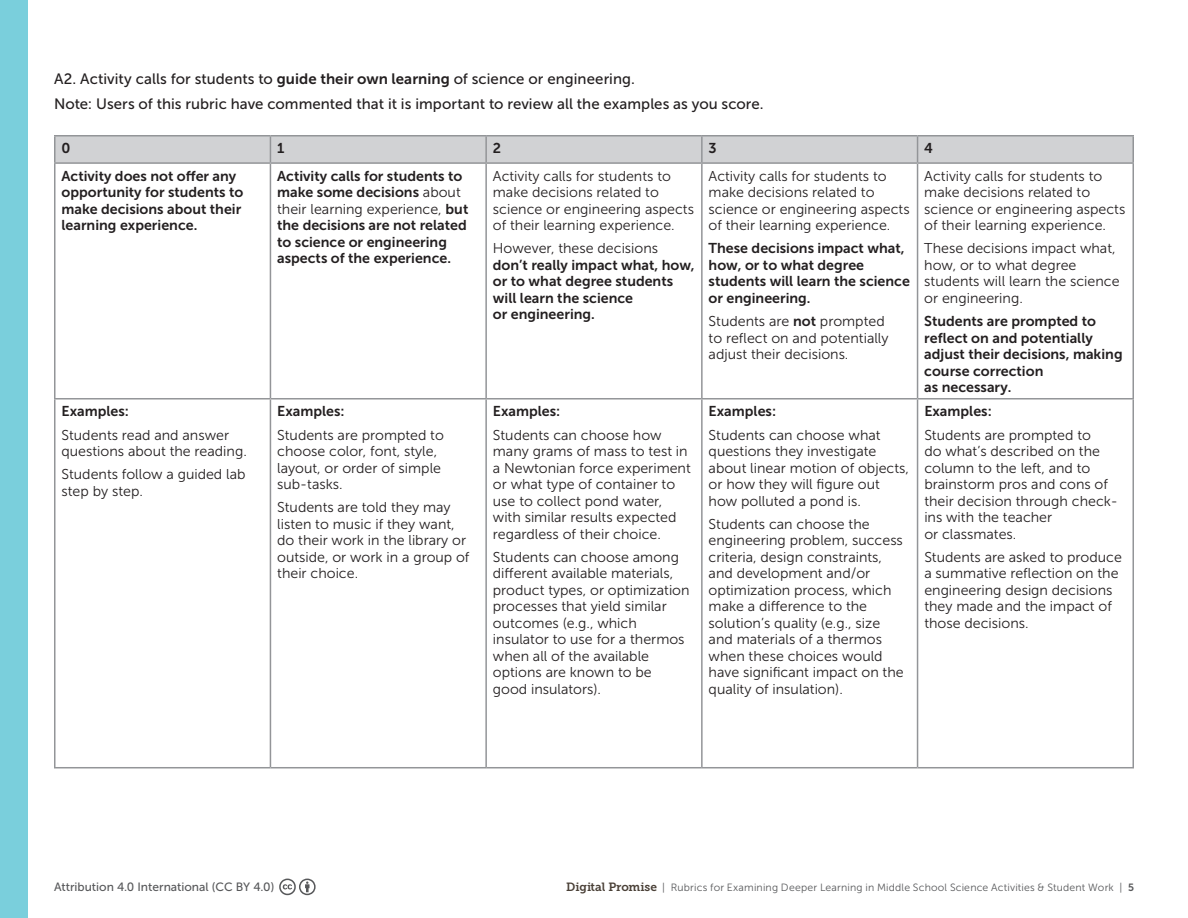
<style>
.page{position:relative;width:1188px;height:918px;background:#fff}
.page>*{position:absolute;margin:0;border:0;box-sizing:border-box;transform-origin:0 0}
.t1{font:15px/24.9px "Museo Sans 500";letter-spacing:.005em;color:#231f20}
.t2{font:14.25px/16.5px "Museo Sans 300";color:#231f20}
.t3{font:14.25px/16.5px "Museo Sans 700";color:#231f20}
.t4{font:12px "Museo Sans 500";color:#57585a}
.t5{font:10.5px "Museo Sans 300";letter-spacing:.015em;color:#57585a}
.s1{font-family:"Museo Sans 700"}
.s2{font-family:"Museo Sans 300"}
.s3{font-family:"Museo Slab 700";font-size:11.85px;color:#4a4037}
</style>
<div class="page">
<div style="left:0;top:0;width:28px;height:918px;background:#7acfdc"></div>
<svg style="left:279px;top:879px;width:37px;height:16px"></svg>
<hr style="left:54px;top:135px;width:216px;height:1px;background:#939598">
<hr style="left:54px;top:137px;width:2px;height:25px;background:#939598">
<hr style="left:270px;top:135px;width:216px;height:1px;background:#939598">
<hr style="left:486px;top:135px;width:216px;height:1px;background:#939598">
<hr style="left:702px;top:135px;width:216px;height:1px;background:#939598">
<hr style="left:918px;top:135px;width:216px;height:1px;background:#939598">
<div style="left:55px;top:136px;width:1078px;height:26px;background:#d1d2d4"></div>
<hr style="left:1132px;top:137px;width:2px;height:25px;background:#939598">
<hr style="left:54px;top:162px;width:216px;height:2px;background:#939598">
<hr style="left:270px;top:162px;width:216px;height:2px;background:#939598">
<hr style="left:486px;top:162px;width:216px;height:2px;background:#939598">
<hr style="left:702px;top:162px;width:216px;height:2px;background:#939598">
<hr style="left:918px;top:162px;width:216px;height:2px;background:#939598">
<hr style="left:54px;top:164px;width:2px;height:234px;background:#939598">
<hr style="left:270px;top:164px;width:1px;height:234px;background:#939598">
<hr style="left:485px;top:164px;width:2px;height:234px;background:#939598">
<hr style="left:701px;top:164px;width:2px;height:234px;background:#939598">
<hr style="left:917px;top:164px;width:1px;height:234px;background:#939598">
<hr style="left:1132px;top:164px;width:2px;height:234px;background:#939598">
<hr style="left:54px;top:398px;width:216px;height:2px;background:#939598">
<hr style="left:54px;top:400px;width:2px;height:367px;background:#939598">
<hr style="left:270px;top:398px;width:216px;height:2px;background:#939598">
<hr style="left:270px;top:400px;width:1px;height:367px;background:#939598">
<hr style="left:486px;top:398px;width:216px;height:2px;background:#939598">
<hr style="left:485px;top:400px;width:2px;height:367px;background:#939598">
<hr style="left:702px;top:398px;width:216px;height:2px;background:#939598">
<hr style="left:701px;top:400px;width:2px;height:367px;background:#939598">
<hr style="left:918px;top:398px;width:216px;height:2px;background:#939598">
<hr style="left:917px;top:400px;width:1px;height:367px;background:#939598">
<hr style="left:1132px;top:400px;width:2px;height:367px;background:#939598">
<hr style="left:54px;top:767px;width:216px;height:1px;background:#939598">
<hr style="left:270px;top:767px;width:216px;height:1px;background:#939598">
<hr style="left:486px;top:767px;width:216px;height:1px;background:#939598">
<hr style="left:702px;top:767px;width:216px;height:1px;background:#939598">
<hr style="left:918px;top:767px;width:216px;height:1px;background:#939598">
<p class="t1" style="left:54px;top:67px;width:711px">A2. Activity calls for students to <span class="s1">guide their own learning</span> of science or engineering.<br>Note: Users of this rubric have commented that it is important to review all the examples as you score.</p>
<p class="t3" style="left:62px;top:140px;width:10px">0</p>
<p class="t3" style="left:277px;top:140px;width:9px">1</p>
<p class="t3" style="left:493px;top:140px;width:10px">2</p>
<p class="t3" style="left:709px;top:140px;width:10px">3</p>
<p class="t3" style="left:924px;top:140px;width:10px">4</p>
<p class="t3" style="left:62px;top:167px;width:183px">Activity does not offer any opportunity for students to make decisions about their learning experience.</p>
<p class="t3" style="left:277px;top:167px;width:187px">Activity calls for students to make some decisions <span class="s2">about</span></p>
<p class="t2" style="left:493px;top:167px;width:203px">Activity calls for students to make decisions related to science or engineering aspects of their learning experience.</p>
<p class="t2" style="left:493px;top:240px;width:167px">However, these decisions</p>
<p class="t3" style="left:493px;top:257px;width:203px">don’t really impact what, how, or to what degree students will learn the science<br>or engineering.</p>
<p class="t2" style="left:709px;top:168px;width:203px">Activity calls for students to make decisions related to science or engineering aspects of their learning experience.</p>
<p class="t3" style="left:709px;top:240px;width:203px">These decisions impact what, how, or to what degree students will learn the science or engineering.</p>
<p class="t2" style="left:709px;top:313px;width:181px">Students are <span class="s1">not</span> prompted to reflect on and potentially adjust their decisions.</p>
<p class="t2" style="left:924px;top:168px;width:203px">Activity calls for students to make decisions related to science or engineering aspects of their learning experience.</p>
<p class="t2" style="left:924px;top:240px;width:197px">These decisions impact what, how, or to what degree students will learn the science or engineering.</p>
<p class="t3" style="left:924px;top:313px;width:200px">Students are prompted to reflect on and potentially adjust their decisions, making course correction<br>as necessary.</p>
<p class="t2" style="left:277px;top:200px;width:193px">their learning experience, <span class="s1">but</span></p>
<p class="t3" style="left:277px;top:217px;width:191px">the decisions are not related to science or engineering aspects of the experience.</p>
<p class="t3" style="left:62px;top:403px;width:69px">Examples:</p>
<p class="t2" style="left:62px;top:426px;width:187px">Students read and answer questions about the reading.</p>
<p class="t2" style="left:62px;top:466px;width:185px">Students follow a guided lab step by step.</p>
<p class="t3" style="left:277px;top:403px;width:69px">Examples:</p>
<p class="t2" style="left:277px;top:427px;width:168px">Students are prompted to choose color, font, style, layout, or order of simple sub-tasks.</p>
<p class="t2" style="left:277px;top:499px;width:194px">Students are told they may listen to music if they want, do their work in the library or outside, or work in a group of their choice.</p>
<p class="t3" style="left:493px;top:403px;width:69px">Examples:</p>
<p class="t2" style="left:493px;top:427px;width:199px">Students can choose how many grams of mass to test in a Newtonian force experiment or what type of container to use to collect pond water, with similar results expected regardless of their choice.</p>
<p class="t2" style="left:493px;top:549px;width:198px">Students can choose among different available materials, product types, or optimization processes that yield similar outcomes (e.g., which insulator to use for a thermos when all of the available options are known to be good insulators).</p>
<p class="t3" style="left:709px;top:403px;width:69px">Examples:</p>
<p class="t2" style="left:709px;top:427px;width:202px">Students can choose what questions they investigate about linear motion of objects, or how they will figure out how polluted a pond is.</p>
<p class="t2" style="left:709px;top:516px;width:197px">Students can choose the engineering problem, success criteria, design constraints, and development and/or optimization process, which make a difference to the solution’s quality (e.g., size and materials of a thermos when these choices would have significant impact on the quality of insulation).</p>
<p class="t3" style="left:924px;top:403px;width:69px">Examples:</p>
<p class="t2" style="left:924px;top:427px;width:195px">Students are prompted to<br>do what’s described on the column to the left, and to brainstorm pros and cons of their decision through check&shy;ins with the teacher<br>or classmates.</p>
<p class="t2" style="left:924px;top:549px;width:199px">Students are asked to produce a summative reflection on the engineering design decisions they made and the impact of those decisions.</p>
<p class="t4" style="left:54px;top:880px;width:222px">Attribution 4.0 International (CC BY 4.0)</p>
<p class="t5" style="left:566px;top:882px;width:569px"><span class="s3">Digital Promise</span> | Rubrics for Examining Deeper Learning in Middle School Science Activities &amp; Student Work | <span class="s1">5</span></p>
</div>
